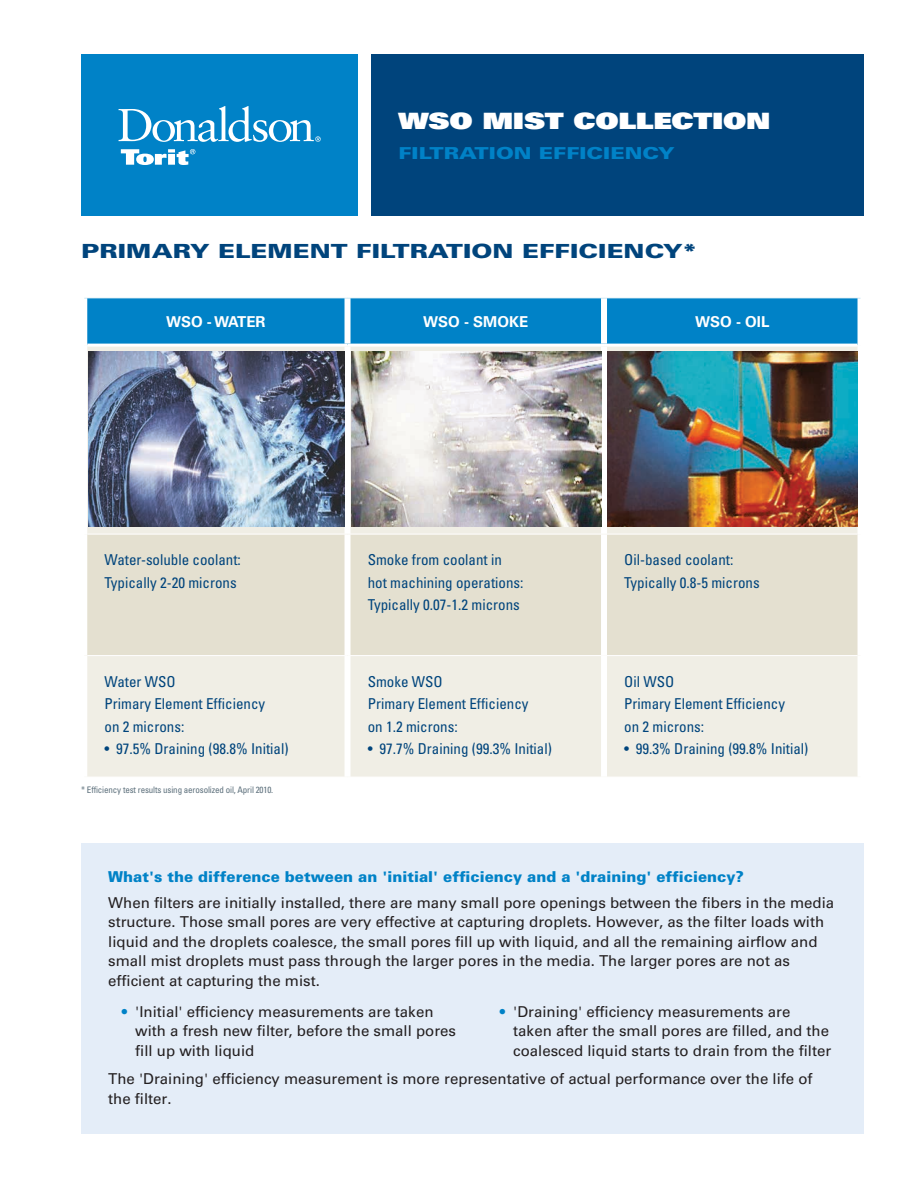
<style>
.page{position:relative;width:918px;height:1188px;background:#fff}
.page>*{position:absolute;margin:0;border:0;box-sizing:border-box;transform-origin:0 0}
.t1{font:22.5px "Univers LT Std X Black";letter-spacing:-.01em;color:#fff;scale:1.3 1}
.t2{font:900 19.5px "Univers LT Std";color:#00447c;scale:1.3 1}
.t3{font:900 16.5px "Univers LT Std";color:#0082c7;scale:1.3 1}
.t4{font:15px/19.5px "Univers LT Std";color:#231f20}
.t5{font:condensed 15px/22.5px "Univers LT Std";color:#00447c}
.t6{font:900 15px "Univers LT Std";color:#0082c7}
.t7{font:700 15px "Univers LT Std";color:#fff}
.t8{font:condensed 9px "Univers LT Std";letter-spacing:-.015em;color:#5d707c}
.s1{color:#0082c7}
</style>
<div class="page">
<div style="left:81px;top:54px;width:277px;height:162px;background:#0082c7"></div>
<svg style="left:121px;top:149px;width:74px;height:16px"></svg>
<svg style="left:119px;top:106px;width:202px;height:36px"></svg>
<div style="left:372px;top:54px;width:492px;height:162px;background:#00447c"></div>
<div style="left:87px;top:298px;width:771px;height:46px;background:#0082c7"></div>
<div style="left:87px;top:347px;width:771px;height:430px;background:#f0eee5"></div>
<div style="left:87px;top:535px;width:771px;height:120px;background:#e4e0d0"></div>
<hr style="left:87px;top:534px;width:261px;height:1px;background:#fff">
<hr style="left:348px;top:534px;width:256px;height:1px;background:#fff">
<hr style="left:604px;top:534px;width:254px;height:1px;background:#fff">
<hr style="left:87px;top:655px;width:261px;height:1px;background:#fff">
<hr style="left:348px;top:655px;width:256px;height:1px;background:#fff">
<hr style="left:604px;top:655px;width:254px;height:1px;background:#fff">
<div style="left:345px;top:298px;width:6px;height:46px;background:#fff"></div>
<div style="left:601px;top:298px;width:6px;height:46px;background:#fff"></div>
<div style="left:345px;top:347px;width:6px;height:187px;background:#fff"></div>
<div style="left:601px;top:347px;width:6px;height:187px;background:#fff"></div>
<div style="left:345px;top:534px;width:6px;height:121px;background:#fff"></div>
<div style="left:601px;top:534px;width:6px;height:121px;background:#fff"></div>
<div style="left:345px;top:656px;width:6px;height:121px;background:#fff"></div>
<div style="left:601px;top:656px;width:6px;height:121px;background:#fff"></div>
<div style="left:81px;top:844px;width:783px;height:290px;background:#e4edf8"></div>
<img style="left:88px;top:351px;width:257px;height:176px">
<img style="left:351px;top:351px;width:250px;height:176px">
<img style="left:608px;top:351px;width:250px;height:176px">
<h1 class="t1" style="left:399px;top:106px;width:288px">WSO MIST COLLECTION</h1>
<p class="t3" style="left:399px;top:142px;width:214px">FILTRATION EFFICIENCY</p>
<h2 class="t2" style="left:81px;top:238px;width:475px">PRIMARY ELEMENT FILTRATION EFFICIENCY*</h2>
<p class="t7" style="left:166px;top:313px;width:101px">WSO - WATER</p>
<p class="t7" style="left:423px;top:313px;width:107px">WSO - SMOKE</p>
<p class="t7" style="left:695px;top:313px;width:76px">WSO - OIL</p>
<p class="t5" style="left:105px;top:548px;width:138px">Water-soluble coolant:<br>Typically 2-20 microns</p>
<p class="t5" style="left:368px;top:548px;width:157px">Smoke from coolant in hot machining operations:<br>Typically 0.07-1.2 microns</p>
<p class="t5" style="left:624px;top:548px;width:137px">Oil-based coolant:<br>Typically 0.8-5 microns</p>
<p class="t5" style="left:105px;top:670px;width:162px">Water WSO<br>Primary Element Efficiency on 2 microns:</p>
<p class="t5" style="left:105px;top:737px;width:186px">• 97.5% Draining (98.8% Initial)</p>
<p class="t8" style="left:81px;top:784px;width:193px">* Efficiency test results using aerosolized oil, April 2010.</p>
<p class="t5" style="left:368px;top:670px;width:162px">Smoke WSO<br>Primary Element Efficiency on 1.2 microns:</p>
<p class="t5" style="left:368px;top:737px;width:186px">• 97.7% Draining (99.3% Initial)</p>
<p class="t5" style="left:624px;top:670px;width:162px">Oil WSO<br>Primary Element Efficiency on 2 microns:</p>
<p class="t5" style="left:624px;top:737px;width:186px">• 99.3% Draining (99.8% Initial)</p>
<p class="t6" style="left:108px;top:867px;width:637px">What's the difference between an 'initial' efficiency and a 'draining' efficiency?</p>
<p class="t4" style="left:108px;top:893px;width:728px">When filters are initially installed, there are many small pore openings between the fibers in the media structure. Those small pores are very effective at capturing droplets. However, as the filter loads with liquid and the droplets coalesce, the small pores fill up with liquid, and all the remaining airflow and small mist droplets must pass through the larger pores in the media. The larger pores are not as efficient at capturing the mist.</p>
<p class="t4" style="left:135px;top:1002px;width:322px;text-indent:-14px"><span class="s1">•</span> 'Initial' efficiency measurements are taken with a fresh new filter, before the small pores fill up with liquid</p>
<p class="t4" style="left:513px;top:1002px;width:319px;text-indent:-14px"><span class="s1">•</span> 'Draining' efficiency measurements are taken after the small pores are filled, and the coalesced liquid starts to drain from the filter</p>
<p class="t4" style="left:108px;top:1069px;width:706px">The 'Draining' efficiency measurement is more representative of actual performance over the life of the filter.</p>
</div>
